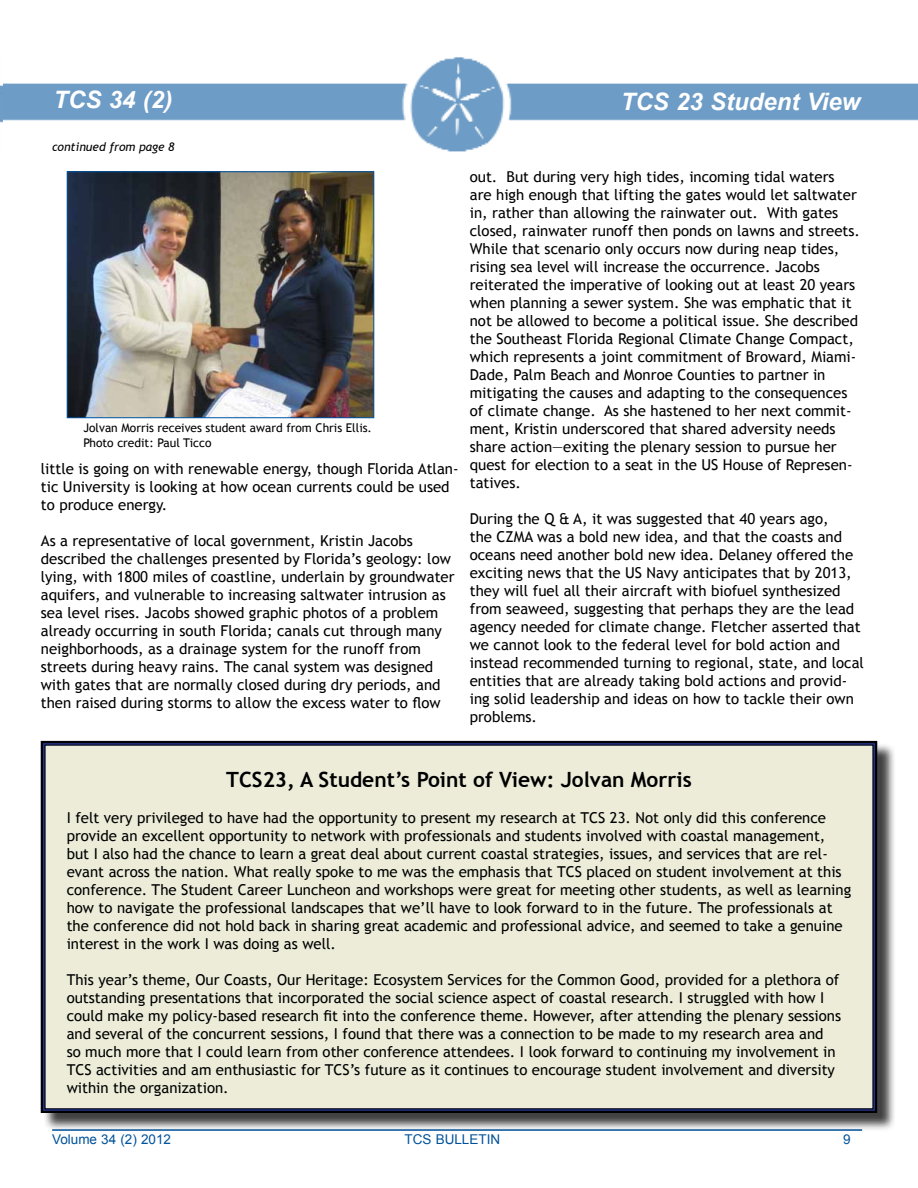
<style>
.page{position:relative;width:918px;height:1188px;background:#fff}
.page>*{position:absolute;margin:0;border:0;box-sizing:border-box;transform-origin:0 0}
.t1{font:italic 700 24px "Arial";color:#fff}
.t2{font:700 21px "Trebuchet MS";color:#000}
.t3{font:15px/18px "Trebuchet MS";color:#000}
.t4{font:13.5px "Arial";color:#00539b}
.t5{font:12px/14.4px "Trebuchet MS";color:#000}
.t6{font:italic 12px "Trebuchet MS";color:#000}
</style>
<div class="page">
<img style="left:3px;top:57px;width:915px;height:95px">
<div style="left:43px;top:743px;width:853px;height:389px;background:#000;opacity:.75"></div>
<div style="left:40px;top:740px;width:838px;height:374px;background:#ececd9"></div>
<img style="left:69px;top:173px;width:303px;height:243px">
<div style="left:67px;top:171px;width:307px;height:247px;border:1px solid #0055a4"></div>
<h1 class="t1" style="left:54px;top:84px;width:120px">TCS 34 (2)</h1>
<h1 class="t1" style="left:621px;top:86px;width:241px">TCS 23 Student View</h1>
<p class="t6" style="left:52px;top:140px;width:124px">continued from page 8</p>
<p class="t5" style="left:83px;top:421px;width:290px">Jolvan Morris receives student award from Chris Ellis.<br>Photo credit: Paul Ticco</p>
<p class="t3" style="left:41px;top:460px;width:419px">little is going on with renewable energy, though Florida Atlan&shy;tic University is looking at how ocean currents could be used to produce energy.</p>
<p class="t3" style="left:41px;top:532px;width:415px">As a representative of local government, Kristin Jacobs described the challenges presented by Florida’s geology: low lying, with 1800 miles of coastline, underlain by groundwater aquifers, and vulnerable to increasing saltwater intrusion as sea level rises. Jacobs showed graphic photos of a problem already occurring in south Florida; canals cut through many neighborhoods, as a drainage system for the runoff from streets during heavy rains. The canal system was designed with gates that are normally closed during dry periods, and then raised during storms to allow the excess water to flow</p>
<p class="t3" style="left:470px;top:168px;width:392px">out. But during very high tides, incoming tidal waters are high enough that lifting the gates would let saltwater in, rather than allowing the rainwater out. With gates closed, rainwater runoff then ponds on lawns and streets.<br>While that scenario only occurs now during neap tides, rising sea level will increase the occurrence. Jacobs reiterated the imperative of looking out at least 20 years when planning a sewer system. She was emphatic that it not be allowed to become a political issue. She described the Southeast Florida Regional Climate Change Compact, which represents a joint commitment of Broward, Miami-Dade, Palm Beach and Monroe Counties to partner in mitigating the causes and adapting to the consequences of climate change. As she hastened to her next commit&shy;ment, Kristin underscored that shared adversity needs share action—exiting the plenary session to pursue her quest for election to a seat in the US House of Represen&shy;tatives.</p>
<p class="t3" style="left:470px;top:510px;width:396px">During the Q &amp; A, it was suggested that 40 years ago,<br>the CZMA was a bold new idea, and that the coasts and oceans need another bold new idea. Delaney offered the exciting news that the US Navy anticipates that by 2013, they will fuel all their aircraft with biofuel synthesized from seaweed, suggesting that perhaps they are the lead agency needed for climate change. Fletcher asserted that we cannot look to the federal level for bold action and instead recommended turning to regional, state, and local entities that are already taking bold actions and provid&shy;ing solid leadership and ideas on how to tackle their own problems.</p>
<h2 class="t2" style="left:226px;top:766px;width:467px">TCS23, A Student’s Point of View: Jolvan Morris</h2>
<p class="t3" style="left:67px;top:809px;width:786px">I felt very privileged to have had the opportunity to present my research at TCS 23. Not only did this conference provide an excellent opportunity to network with professionals and students involved with coastal management, but I also had the chance to learn a great deal about current coastal strategies, issues, and services that are rel&shy;evant across the nation. What really spoke to me was the emphasis that TCS placed on student involvement at this conference. The Student Career Luncheon and workshops were great for meeting other students, as well as learning how to navigate the professional landscapes that we’ll have to look forward to in the future. The professionals at the conference did not hold back in sharing great academic and professional advice, and seemed to take a genuine interest in the work I was doing as well.</p>
<p class="t3" style="left:67px;top:971px;width:776px">This year’s theme, Our Coasts, Our Heritage: Ecosystem Services for the Common Good, provided for a plethora of outstanding presentations that incorporated the social science aspect of coastal research. I struggled with how I could make my policy-based research fit into the conference theme. However, after attending the plenary sessions and several of the concurrent sessions, I found that there was a connection to be made to my research area and so much more that I could learn from other conference attendees. I look forward to continuing my involvement in TCS activities and am enthusiastic for TCS’s future as it continues to encourage student involvement and diversity within the organization.</p>
<p class="t4" style="left:52px;top:1131px;width:120px">Volume 34 (2) 2012</p>
<p class="t4" style="left:405px;top:1131px;width:97px">TCS BULLETIN</p>
<p class="t4" style="left:843px;top:1131px;width:9px">9</p>
</div>
